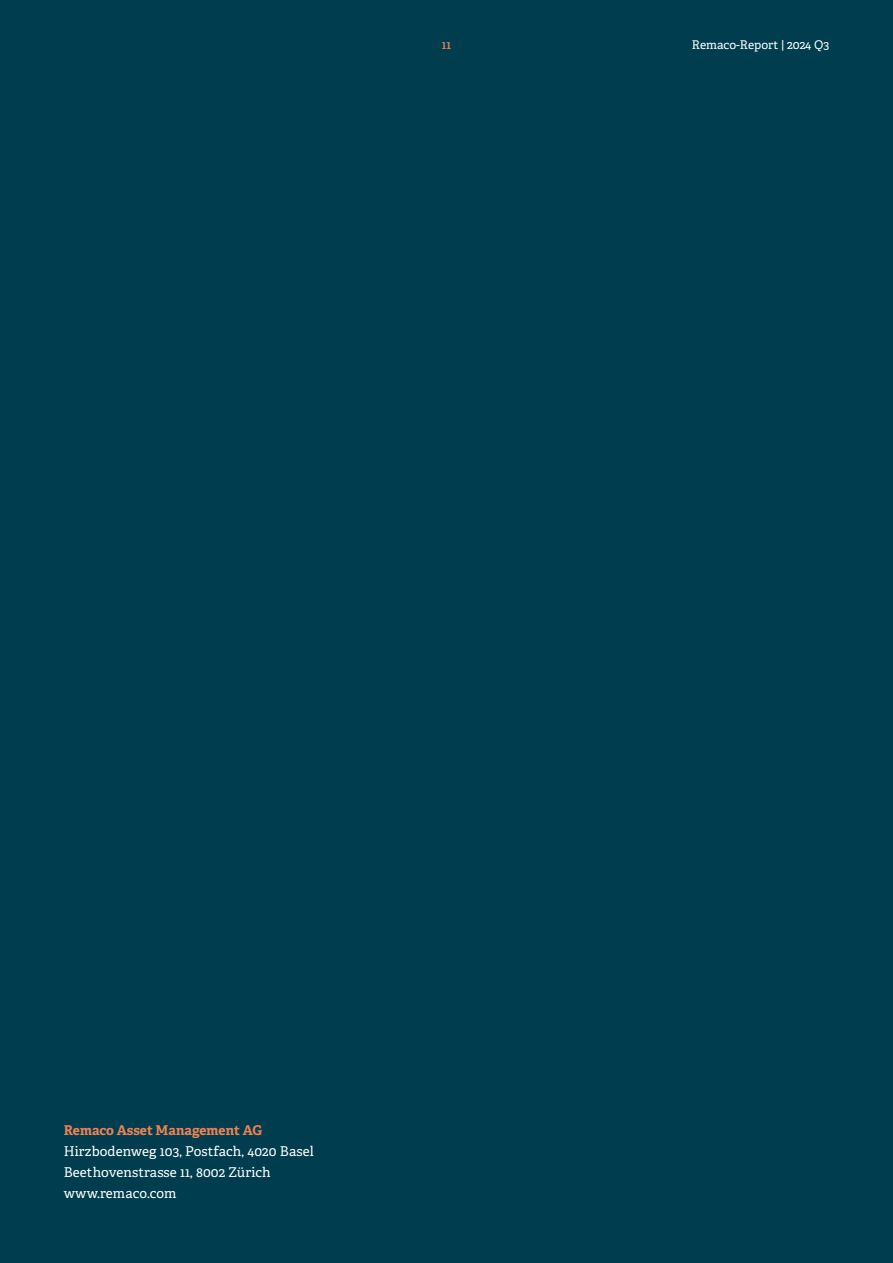
<style>
.page{position:relative;width:893px;height:1263px;background:#003e4f}
.page>*{position:absolute;margin:0;border:0;box-sizing:border-box;transform-origin:0 0}
.REMACO___Lauftext_9pt{font:13.5px "Adelle";letter-spacing:.01em;color:#fff}
.REMACO_-_Titel_Ebene_3_9pt{font:700 13.5px "Adelle";letter-spacing:-.005em;color:#f08150}
.t1{font:12px "Adelle";color:#fff}
.t2{font:600 12px "Adelle";color:#f08150}
</style>
<div class="page">
<p class="t2" style="left:442px;top:37px;width:11px">11</p>
<p class="t1" style="left:692px;top:38px;width:139px">Remaco-Report | 2024 Q3</p>
<p class="REMACO_-_Titel_Ebene_3_9pt" style="left:64px;top:1122px;width:200px">Remaco Asset Management AG</p>
<p class="REMACO___Lauftext_9pt" style="left:64px;top:1143px;width:252px">Hirzbodenweg 103, Postfach, 4020 Basel</p>
<p class="REMACO___Lauftext_9pt" style="left:64px;top:1164px;width:208px">Beethovenstrasse 11, 8002 Zürich</p>
<p class="REMACO___Lauftext_9pt" style="left:64px;top:1185px;width:114px">www.remaco.com</p>
</div>
